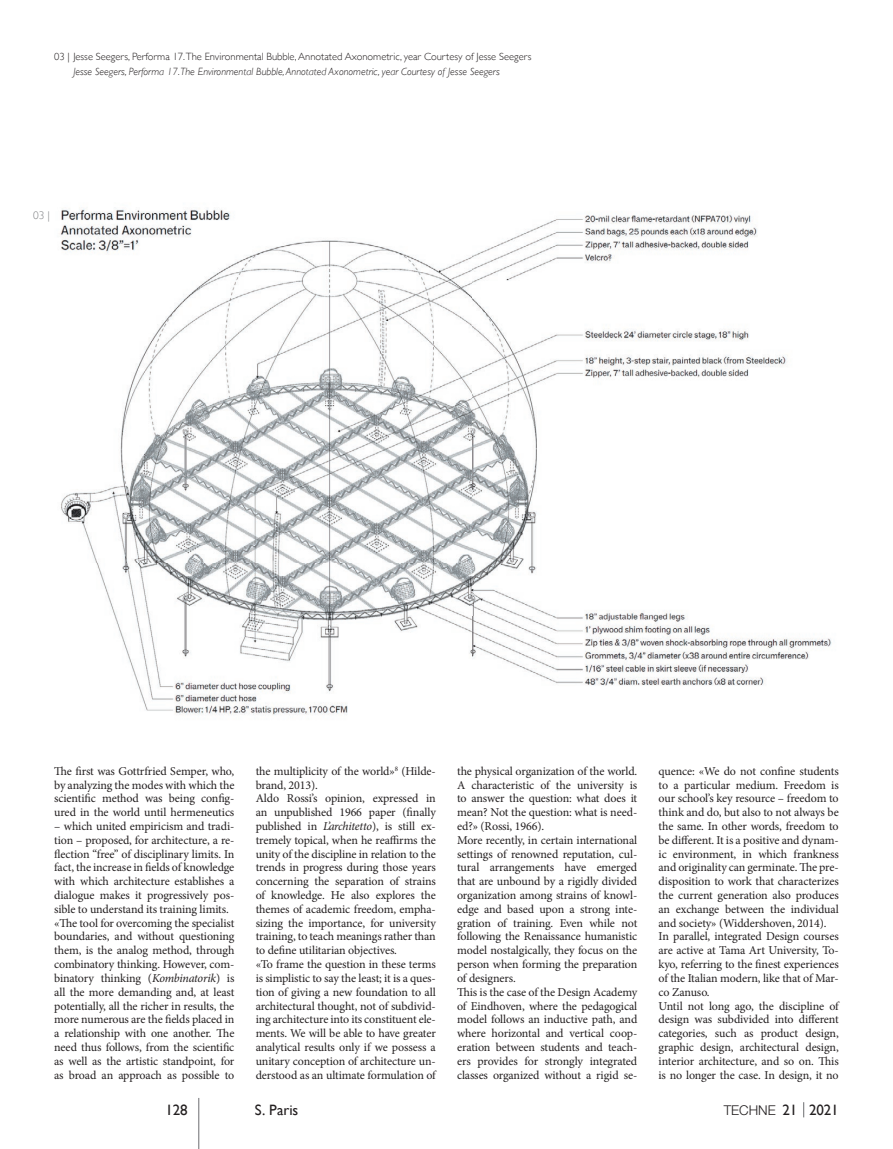
<style>
.page{position:relative;width:893px;height:1149px;background:#fff}
.page>*{position:absolute;margin:0;border:0;box-sizing:border-box;transform-origin:0 0}
.t1{font:15px "Gill Sans";color:#231f20}
.t2{font:300 13.5px "Helvetica Neue LT Std";color:#231f20}
.t3{font:12px/13.8px "Minion Pro";letter-spacing:-.01em;color:#231f20}
.t4{font:300 11.25px "Gill Sans";color:#808285}
.t5{font:300 10.5px "Gill Sans";color:#231f20}
.t6{font:italic 300 10.5px "Gill Sans";color:#231f20}
.s1{font-style:italic}
.s2{font-family:"Gill Sans";font-weight:400;font-size:15px}
</style>
<div class="page">
<svg style="left:803px;top:1102px;width:1px;height:14px"></svg>
<hr style="left:198px;top:1097px;width:1px;height:51px;background:#6c6d70">
<img style="left:60px;top:209px;width:772px;height:506px">
<p class="t5" style="left:54px;top:49px;width:479px">03 | Jesse Seegers, Performa 17.The Environmental Bubble, Annotated Axonometric, year Courtesy of Jesse Seegers</p>
<p class="t6" style="left:73px;top:66px;width:428px">Jesse Seegers, Performa 17. The Environmental Bubble, Annotated Axonometric, year Courtesy of Jesse Seegers</p>
<p class="t4" style="left:33px;top:206px;width:18px">03 |</p>
<p class="t3" style="left:54px;top:763px;width:182px;text-align:justify">The first was Gottrfried Semper, who, by analyzing the modes with which the scientific method was being config&shy;ured in the world until hermeneutics</p>
<p class="t3" style="left:54px;top:819px;width:182px">– which united empiricism and tradi&shy;tion – proposed, for architecture, a re&shy;flection “free” of disciplinary limits. In fact, the increase in fields of knowledge with which architecture establishes a dialogue makes it progressively pos&shy;sible to understand its training limits. «The tool for overcoming the specialist boundaries, and without questioning them, is the analog method, through combinatory thinking. However, com&shy;binatory thinking (<span class="s1">Kombinatorik</span>) is all the more demanding and, at least potentially, all the richer in results, the more numerous are the fields placed in a relationship with one another. The need thus follows, from the scientific as well as the artistic standpoint, for as broad an approach as possible to</p>
<p class="t3" style="left:256px;top:763px;width:182px">the multiplicity of the world»<sup>8</sup> (Hilde&shy;brand, 2013).<br>Aldo Rossi’s opinion, expressed in an unpublished 1966 paper (finally published in <span class="s1">L’architetto</span>), is still ex&shy;tremely topical, when he reaffirms the unity of the discipline in relation to the trends in progress during those years concerning the separation of strains of knowledge. He also explores the themes of academic freedom, empha&shy;sizing the importance, for university training, to teach meanings rather than to define utilitarian objectives.<br>«To frame the question in these terms is simplistic to say the least; it is a ques&shy;tion of giving a new foundation to all architectural thought, not of subdivid&shy;ing architecture into its constituent ele&shy;ments. We will be able to have greater analytical results only if we possess a unitary conception of architecture un&shy;derstood as an ultimate formulation of</p>
<p class="t3" style="left:457px;top:763px;width:182px">the physical organization of the world.<br>A characteristic of the university is to answer the question: what does it mean? Not the question: what is need&shy;ed?» (Rossi, 1966).<br>More recently, in certain international settings of renowned reputation, cul&shy;tural arrangements have emerged that are unbound by a rigidly divided organization among strains of knowl&shy;edge and based upon a strong inte&shy;gration of training. Even while not following the Renaissance humanistic model nostalgically, they focus on the person when forming the preparation of designers.<br>This is the case of the Design Academy of Eindhoven, where the pedagogical model follows an inductive path, and where horizontal and vertical coop&shy;eration between students and teach&shy;ers provides for strongly integrated classes organized without a rigid se-</p>
<p class="t3" style="left:659px;top:763px;width:182px">quence: «We do not confine students to a particular medium. Freedom is our school’s key resource – freedom to think and do, but also to not always be the same. In other words, freedom to be different. It is a positive and dynam&shy;ic environment, in which frankness and originality can germinate. The pre&shy;disposition to work that characterizes the current generation also produces an exchange between the individual and society» (Widdershoven, 2014).<br>In parallel, integrated Design courses are active at Tama Art University, To&shy;kyo, referring to the finest experiences of the Italian modern, like that of Mar&shy;co Zanuso.<br>Until not long ago, the discipline of design was subdivided into different categories, such as product design, graphic design, architectural design, interior architecture, and so on. This is no longer the case. In design, it no</p>
<p class="t1" style="left:166px;top:1100px;width:24px">128</p>
<p class="t1" style="left:255px;top:1100px;width:45px">S. Paris</p>
<p class="t2" style="left:724px;top:1101px;width:117px">TECHNE <span class="s2">21 2021</span></p>
</div>
